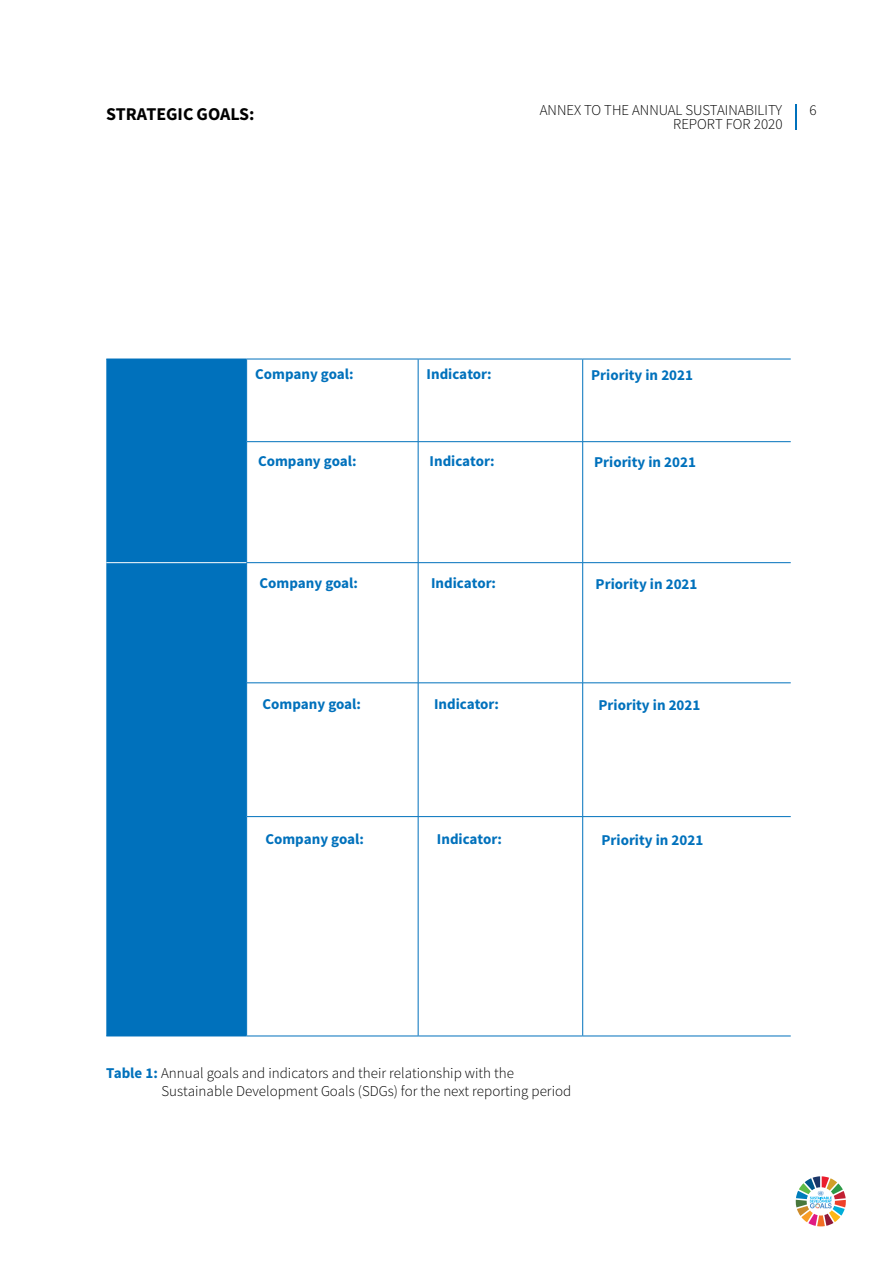
<style>
.page{position:relative;width:893px;height:1263px;background:#fff}
.page>*{position:absolute;margin:0;border:0;box-sizing:border-box;transform-origin:0 0}
.t1{font:700 18px "Source Sans Pro";color:#000}
.t2{font:700 15px "Source Sans Pro";color:#0071bc}
.t3{font:300 15px/18px "Source Sans Pro";color:#000}
.s1{font-weight:700;color:#0071bc}
</style>
<div class="page">
<hr style="left:795px;top:104px;width:2px;height:26px;background:#0071bc">
<svg style="left:796px;top:1176px;width:50px;height:50px"></svg>
<div style="left:106px;top:360px;width:140px;height:675px;background:#0071bc"></div>
<svg style="left:247px;top:442px;width:544px;height:374px"></svg>
<hr style="left:246px;top:359px;width:1px;height:83px;background:#0071bc">
<hr style="left:246px;top:442px;width:1px;height:121px;background:#0071bc">
<hr style="left:246px;top:563px;width:1px;height:120px;background:#0071bc">
<hr style="left:246px;top:683px;width:1px;height:134px;background:#0071bc">
<hr style="left:246px;top:817px;width:1px;height:218px;background:#0071bc">
<hr style="left:106px;top:562px;width:140px;height:1px;background:#fff">
<hr style="left:418px;top:359px;width:1px;height:82px;background:#0071bc">
<hr style="left:582px;top:359px;width:1px;height:82px;background:#0071bc">
<hr style="left:247px;top:441px;width:171px;height:1px;background:#0071bc">
<hr style="left:418px;top:441px;width:165px;height:1px;background:#0071bc">
<hr style="left:418px;top:442px;width:1px;height:120px;background:#0071bc">
<hr style="left:583px;top:441px;width:208px;height:1px;background:#0071bc">
<hr style="left:582px;top:442px;width:1px;height:120px;background:#0071bc">
<hr style="left:247px;top:562px;width:171px;height:1px;background:#0071bc">
<hr style="left:418px;top:562px;width:165px;height:1px;background:#0071bc">
<hr style="left:418px;top:563px;width:1px;height:120px;background:#0071bc">
<hr style="left:583px;top:562px;width:208px;height:1px;background:#0071bc">
<hr style="left:582px;top:563px;width:1px;height:120px;background:#0071bc">
<hr style="left:247px;top:682px;width:171px;height:1px;background:#0071bc">
<hr style="left:418px;top:682px;width:165px;height:1px;background:#0071bc">
<hr style="left:418px;top:683px;width:1px;height:133px;background:#0071bc">
<hr style="left:583px;top:682px;width:208px;height:1px;background:#0071bc">
<hr style="left:582px;top:683px;width:1px;height:133px;background:#0071bc">
<hr style="left:247px;top:816px;width:171px;height:1px;background:#0071bc">
<hr style="left:418px;top:816px;width:165px;height:1px;background:#0071bc">
<hr style="left:418px;top:817px;width:1px;height:218px;background:#0071bc">
<hr style="left:583px;top:816px;width:208px;height:1px;background:#0071bc">
<hr style="left:582px;top:817px;width:1px;height:218px;background:#0071bc">
<hr style="left:247px;top:1035px;width:171px;height:1px;background:#0071bc">
<hr style="left:418px;top:1035px;width:165px;height:1px;background:#0071bc">
<hr style="left:583px;top:1035px;width:208px;height:1px;background:#0071bc">
<hr style="left:106px;top:1035px;width:141px;height:1px;background:#0071bc">
<hr style="left:247px;top:359px;width:171px;height:1px;background:#0071bc">
<hr style="left:418px;top:359px;width:165px;height:1px;background:#0071bc">
<hr style="left:583px;top:359px;width:208px;height:1px;background:#0071bc">
<hr style="left:106px;top:359px;width:141px;height:1px;background:#0071bc">
<p class="t1" style="left:106px;top:102px;width:150px">STRATEGIC GOALS:</p>
<p class="t3" style="left:540px;top:101px;width:244px">ANNEX TO THE ANNUAL SUSTAINABILITY</p>
<p class="t3" style="left:810px;top:101px;width:9px">6</p>
<p class="t3" style="left:673px;top:115px;width:111px">REPORT FOR 2020</p>
<p class="t2" style="left:255px;top:364px;width:100px">Company goal:</p>
<p class="t2" style="left:427px;top:364px;width:67px">Indicator:</p>
<p class="t2" style="left:591px;top:365px;width:103px">Priority in 2021</p>
<p class="t2" style="left:258px;top:451px;width:100px">Company goal:</p>
<p class="t2" style="left:430px;top:451px;width:67px">Indicator:</p>
<p class="t2" style="left:594px;top:452px;width:103px">Priority in 2021</p>
<p class="t2" style="left:260px;top:573px;width:100px">Company goal:</p>
<p class="t2" style="left:431px;top:573px;width:67px">Indicator:</p>
<p class="t2" style="left:596px;top:574px;width:103px">Priority in 2021</p>
<p class="t2" style="left:262px;top:694px;width:100px">Company goal:</p>
<p class="t2" style="left:434px;top:694px;width:67px">Indicator:</p>
<p class="t2" style="left:599px;top:695px;width:103px">Priority in 2021</p>
<p class="t2" style="left:265px;top:830px;width:100px">Company goal:</p>
<p class="t2" style="left:437px;top:830px;width:67px">Indicator:</p>
<p class="t2" style="left:601px;top:830px;width:103px">Priority in 2021</p>
<p class="t3" style="left:162px;top:1064px;width:411px;text-indent:-55px"><span class="s1">Table 1:</span> Annual goals and indicators and their relationship with the<br>Sustainable Development Goals (SDGs) for the next reporting period</p>
</div>
